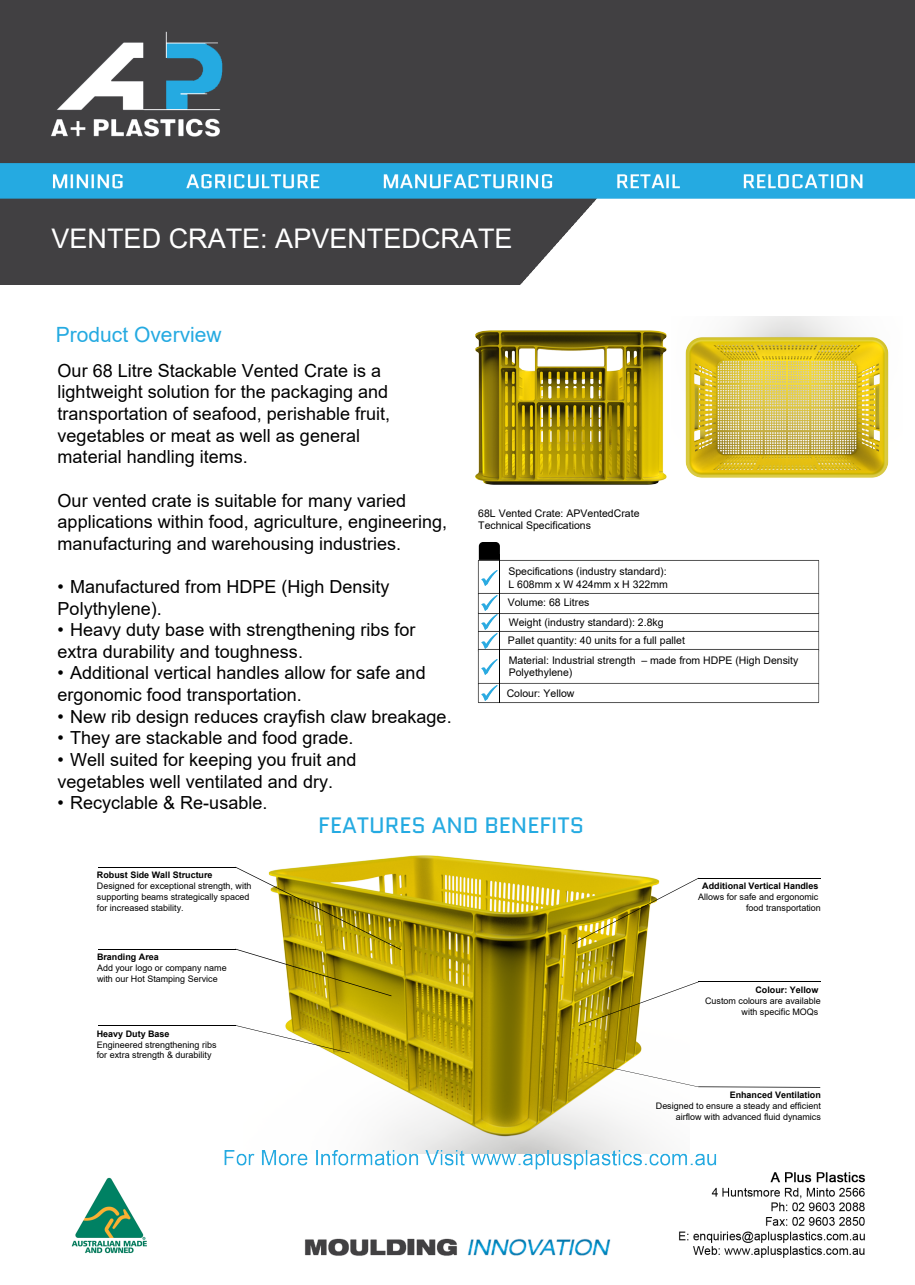
<style>
.page{position:relative;width:915px;height:1285px;background:#fff}
.page>*{position:absolute;margin:0;border:0;box-sizing:border-box;transform-origin:0 0}
.t1{font:27px "Arial";color:#fff}
.t2{font:22.2px "Quantico";color:#25aae1}
.t3{font:21px "Arial";color:#25aae1}
.t4{font:18px/21.6px "Arial";color:#000}
.t5{font:10.5px/12.6px "Arial";color:#000}
.t6{font:9px/10.8px "Arial";color:#000;text-align:right}
.t7{font:700 9px "Arial";color:#000}
</style>
<div class="page">
<img style="left:475px;top:331px;width:191px;height:153px">
<img style="left:685px;top:316px;width:204px;height:162px">
<img style="left:286px;top:855px;width:369px;height:295px">
<img style="left:0;top:0;width:914px;height:284px">
<div style="left:623px;top:0;width:291px;height:147px;background:#414042"></div>
<img style="left:224px;top:1150px;width:642px;height:108px">
<img style="left:71px;top:1177px;width:76px;height:77px">
<svg style="left:578px;top:981px;width:120px;height:44px"></svg>
<hr style="left:697px;top:981px;width:122px;height:1px;background:#000">
<hr style="left:98px;top:866px;width:137px;height:1px;background:#000">
<svg style="left:235px;top:866px;width:166px;height:130px"></svg>
<hr style="left:98px;top:948px;width:137px;height:1px;background:#000">
<svg style="left:235px;top:1024px;width:115px;height:29px"></svg>
<hr style="left:98px;top:1024px;width:137px;height:1px;background:#000">
<svg style="left:583px;top:1061px;width:225px;height:26px"></svg>
<hr style="left:697px;top:877px;width:123px;height:1px;background:#000">
<svg style="left:571px;top:877px;width:127px;height:67px"></svg>
<div style="left:478px;top:542px;width:21px;height:23px;background:#000;border-radius:4px"></div>
<img style="left:477px;top:559px;width:342px;height:33px">
<img style="left:481px;top:570px;width:16px;height:15px">
<img style="left:477px;top:614px;width:342px;height:16px">
<img style="left:481px;top:614px;width:16px;height:15px">
<img style="left:477px;top:592px;width:342px;height:22px">
<img style="left:481px;top:595px;width:16px;height:15px">
<img style="left:477px;top:630px;width:342px;height:18px">
<img style="left:481px;top:633px;width:16px;height:15px">
<img style="left:477px;top:648px;width:342px;height:34px">
<img style="left:481px;top:659px;width:16px;height:15px">
<img style="left:477px;top:682px;width:342px;height:21px">
<img style="left:481px;top:685px;width:16px;height:15px">
<hr style="left:499px;top:554px;width:1px;height:148px;background:#000">
<h1 class="t1" style="left:52px;top:220px;width:462px">VENTED CRATE: APVENTEDCRATE</h1>
<p class="t3" style="left:56px;top:320px;width:167px">Product Overview</p>
<p class="t4" style="left:58px;top:359px;width:334px">Our 68 Litre Stackable Vented Crate is a lightweight solution for the packaging and transportation of seafood, perishable fruit, vegetables or meat as well as general material handling items.</p>
<p class="t4" style="left:58px;top:489px;width:391px">Our vented crate is suitable for many varied applications within food, agriculture, engineering, manufacturing and warehousing industries.</p>
<p class="t4" style="left:58px;top:575px;width:333px">• Manufactured from HDPE (High Density<br>Polythylene).</p>
<p class="t4" style="left:58px;top:619px;width:359px">• Heavy duty base with strengthening ribs for extra durability and toughness.</p>
<p class="t4" style="left:58px;top:662px;width:369px">• Additional vertical handles allow for safe and ergonomic food transportation.</p>
<p class="t4" style="left:58px;top:705px;width:395px">• New rib design reduces crayfish claw breakage.</p>
<p class="t4" style="left:58px;top:727px;width:297px">• They are stackable and food grade.</p>
<p class="t4" style="left:58px;top:748px;width:300px">• Well suited for keeping you fruit and vegetables well ventilated and dry.</p>
<p class="t4" style="left:58px;top:791px;width:211px">• Recyclable &amp; Re-usable.</p>
<p class="t5" style="left:478px;top:506px;width:163px">68L Vented Crate: APVentedCrate<br>Technical Specifications</p>
<p class="t5" style="left:508px;top:565px;width:161px">Specifications (industry standard):<br>L 608mm x W 424mm x H 322mm</p>
<p class="t5" style="left:508px;top:615px;width:156px">Weight (industry standard): 2.8kg</p>
<p class="t5" style="left:507px;top:596px;width:83px">Volume: 68 Litres</p>
<p class="t5" style="left:507px;top:630px;width:292px;line-height:19.2px">Pallet quantity: 40 units for a full pallet<br>Material: Industrial strength – made from HDPE (High Density</p>
<p class="t5" style="left:506px;top:662px;width:69px;line-height:20.7px">Polyethylene)<br>Colour: Yellow</p>
<p class="t7" style="left:97px;top:868px;width:117px">Robust Side Wall Structure</p>
<p class="t6" style="left:97px;top:880px;width:156px;text-align:left">Designed for exceptional strength, with supporting beams strategically spaced for increased stability.</p>
<p class="t7" style="left:97px;top:950px;width:63px">Branding Area</p>
<p class="t6" style="left:97px;top:962px;width:131px;text-align:left">Add your logo or company name with our Hot Stamping Service</p>
<p class="t7" style="left:97px;top:1027px;width:74px">Heavy Duty Base</p>
<p class="t6" style="left:97px;top:1038px;width:121px;text-align:left">Engineered strengthening ribs for extra strength &amp; durability</p>
<p class="t2" style="left:318px;top:810px;width:267px">FEATURES AND BENEFITS</p>
<p class="t7" style="left:702px;top:879px;width:118px">Additional Vertical Handles</p>
<p class="t6" style="left:698px;top:891px;width:124px">Allows for safe and ergonomic food transportation</p>
<p class="t7" style="left:755px;top:983px;width:64px">Colour: Yellow</p>
<p class="t6" style="left:704px;top:995px;width:117px">Custom colours are available with specific MOQs</p>
<p class="t7" style="left:729px;top:1088px;width:93px">Enhanced Ventilation</p>
<p class="t6" style="left:655px;top:1100px;width:166px">Designed to ensure a steady and efficient airflow with advanced fluid dynamics</p>
</div>
